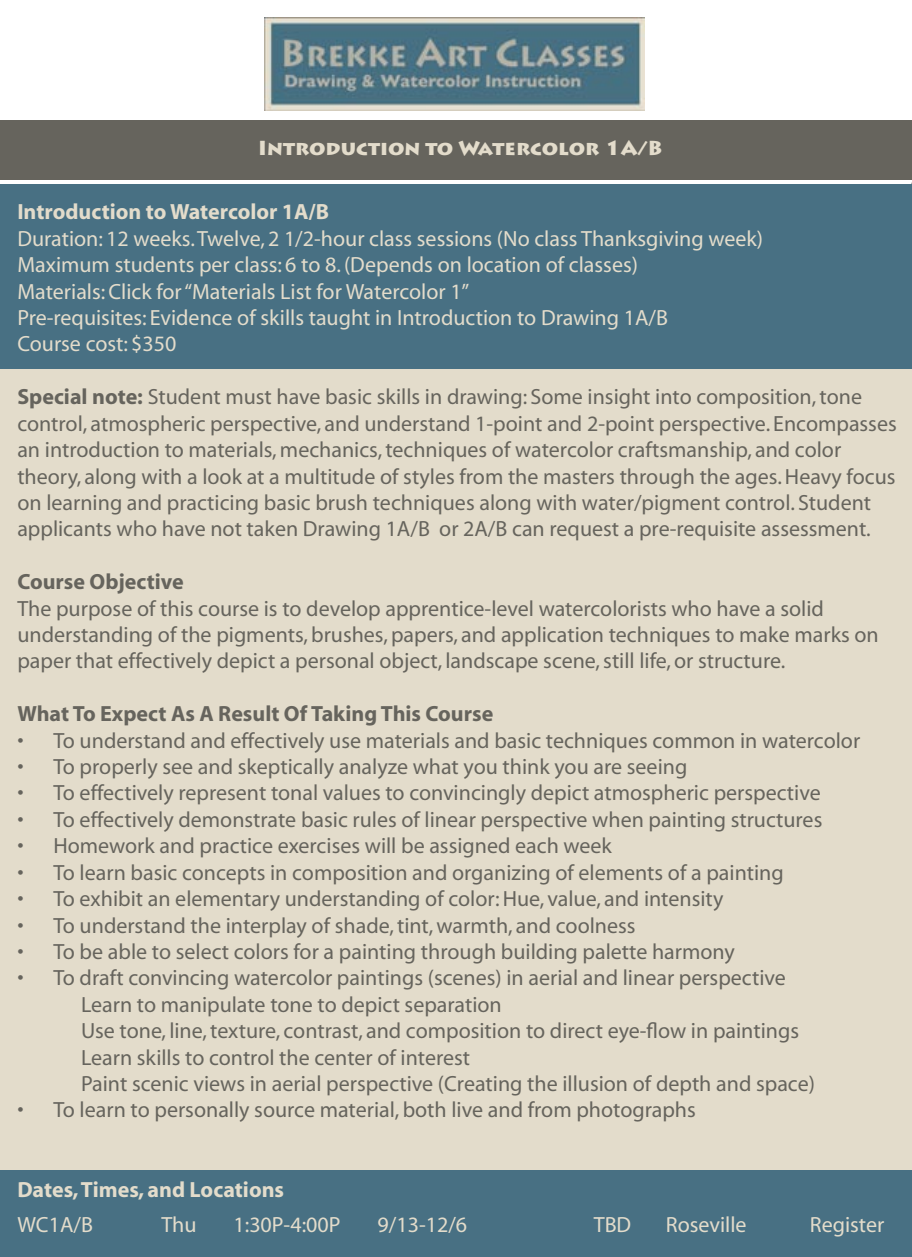
<style>
.page{position:relative;width:912px;height:1257px;background:#fff}
.page>*{position:absolute;margin:0;border:0;box-sizing:border-box;transform-origin:0 0}
.t1{font:22px/26.4px "Myriad";color:#66645d}
.t2{font:22px/26.4px "Myriad";color:#e3dccb}
.t3{font:700 22px "Myriad";color:#66645d}
.t4{font:700 22px "Myriad";color:#e3dccb}
.t5{font:900 20px "Lithos Pro";color:#e3dccb}
.s1{font-weight:700}
</style>
<div class="page">
<div style="left:1px;top:120px;width:910px;height:63px;background:#fff;opacity:.75"></div>
<div style="left:1px;top:120px;width:910px;height:59px;background:#66645d"></div>
<div style="left:0;top:364px;width:910px;height:870px;background:#e3dccb"></div>
<div style="left:0;top:184px;width:911px;height:184px;background:#487083"></div>
<div style="left:0;top:1169px;width:911px;height:87px;background:#487083"></div>
<img style="left:265px;top:18px;width:379px;height:92px">
<p class="t5" style="left:258px;top:135px;width:405px">Introduction to Watercolor 1A/B</p>
<p class="t4" style="left:17px;top:200px;width:313px">Introduction to Watercolor 1A/B</p>
<p class="t2" style="left:17px;top:226px;width:747px">Duration: 12 weeks. Twelve, 2 1/2-hour class sessions (No class Thanksgiving week)<br>Maximum students per class: 6 to 8. (Depends on location of classes)<br>Materials: Click for “Materials List for Watercolor 1”<br>Pre-requisites: Evidence of skills taught in Introduction to Drawing 1A/B<br>Course cost: $350</p>
<p class="t1" style="left:17px;top:384px;width:880px"><span class="s1">Special note:</span> Student must have basic skills in drawing: Some insight into composition, tone control, atmospheric perspective, and understand 1-point and 2-point perspective. Encompasses an introduction to materials, mechanics, techniques of watercolor craftsmanship, and color theory, along with a look at a multitude of styles from the masters through the ages. Heavy focus on learning and practicing basic brush techniques along with water/pigment control. Student applicants who have not taken Drawing 1A/B or 2A/B can request a pre-requisite assessment.</p>
<p class="t3" style="left:17px;top:570px;width:168px">Course Objective</p>
<p class="t1" style="left:17px;top:596px;width:862px">The purpose of this course is to develop apprentice-level watercolorists who have a solid understanding of the pigments, brushes, papers, and application techniques to make marks on paper that effectively depict a personal object, landscape scene, still life, or structure.</p>
<p class="t3" style="left:17px;top:702px;width:477px">What To Expect As A Result Of Taking This Course</p>
<p class="t1" style="left:17px;top:728px;width:844px">• To understand and effectively use materials and basic techniques common in watercolor</p>
<p class="t1" style="left:17px;top:754px;width:671px">• To properly see and skeptically analyze what you think you are seeing</p>
<p class="t1" style="left:17px;top:780px;width:804px">• To effectively represent tonal values to convincingly depict atmospheric perspective</p>
<p class="t1" style="left:17px;top:807px;width:806px">• To effectively demonstrate basic rules of linear perspective when painting structures</p>
<p class="t1" style="left:17px;top:833px;width:596px">• Homework and practice exercises will be assigned each week</p>
<p class="t1" style="left:17px;top:860px;width:767px">• To learn basic concepts in composition and organizing of elements of a painting</p>
<p class="t1" style="left:17px;top:886px;width:707px">• To exhibit an elementary understanding of color: Hue, value, and intensity</p>
<p class="t1" style="left:17px;top:912px;width:619px">• To understand the interplay of shade, tint, warmth, and coolness</p>
<p class="t1" style="left:17px;top:939px;width:719px">• To be able to select colors for a painting through building palette harmony</p>
<p class="t1" style="left:81px;top:965px;width:735px;text-indent:-64px">• To draft convincing watercolor paintings (scenes) in aerial and linear perspective Learn to manipulate tone to depict separation<br>Use tone, line, texture, contrast, and composition to direct eye-flow in paintings Learn skills to control the center of interest<br>Paint scenic views in aerial perspective (Creating the illusion of depth and space)</p>
<p class="t1" style="left:17px;top:1097px;width:680px">• To learn to personally source material, both live and from photographs</p>
<p class="t4" style="left:17px;top:1177px;width:268px">Dates, Times, and Locations</p>
<p class="t2" style="left:17px;top:1212px;width:77px">WC1A/B</p>
<p class="t2" style="left:161px;top:1212px;width:37px">Thu</p>
<p class="t2" style="left:233px;top:1212px;width:108px">1:30P-4:00P</p>
<p class="t2" style="left:377px;top:1212px;width:91px">9/13-12/6</p>
<p class="t2" style="left:593px;top:1212px;width:39px">TBD</p>
<p class="t2" style="left:665px;top:1212px;width:82px">Roseville</p>
<p class="t2" style="left:809px;top:1212px;width:76px">Register</p>
</div>
